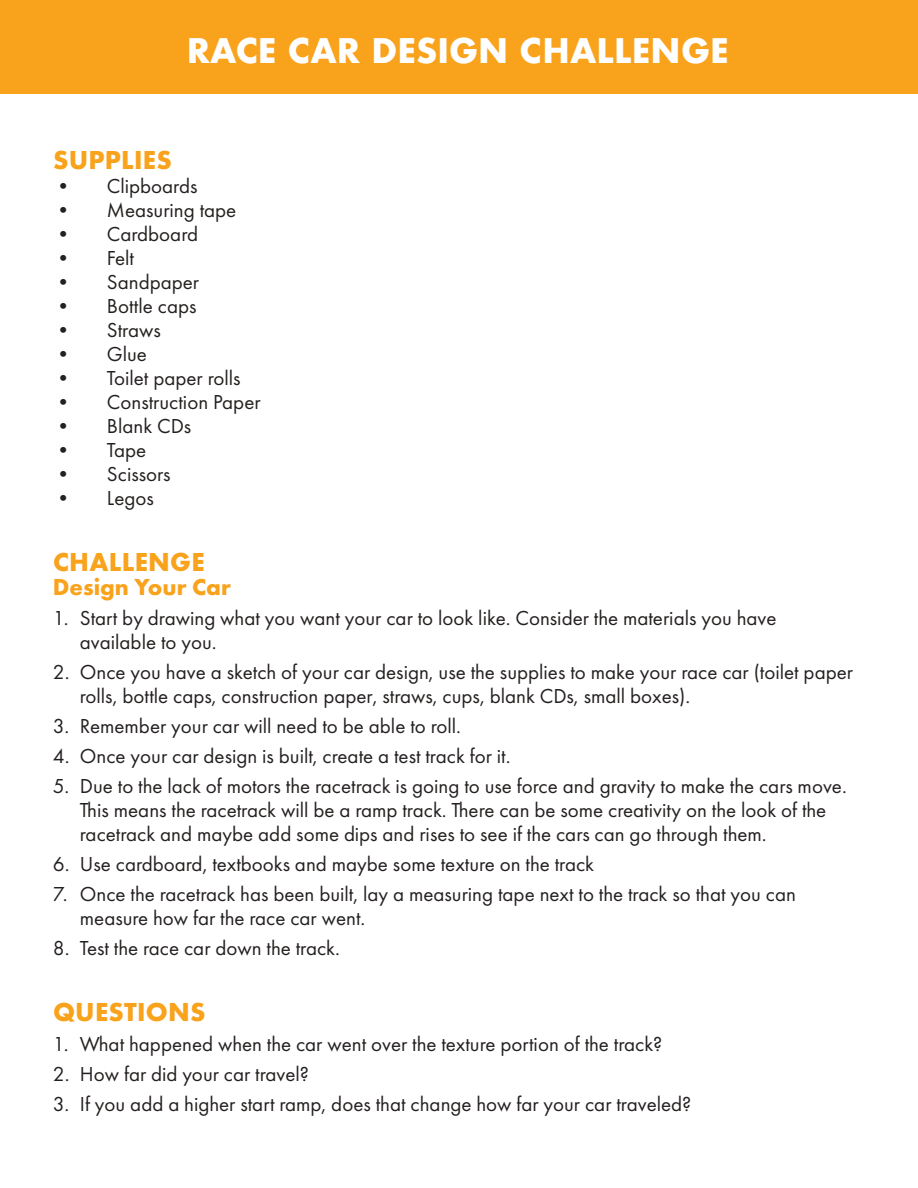
<style>
.page{position:relative;width:918px;height:1188px;background:#fff}
.page>*{position:absolute;margin:0;border:0;box-sizing:border-box;transform-origin:0 0}
.t1{font:700 33px "Futura";color:#fff}
.t2{font:700 27px "Futura PT";letter-spacing:.01em;color:#f9a21c}
.t3{font:700 24px "Futura PT";color:#f9a21c}
.t4{font:21px/24px "Futura PT";color:#24201f}
</style>
<div class="page">
<div style="left:0;top:0;width:918px;height:94px;background:#f9a21c"></div>
<h1 class="t1" style="left:187px;top:27px;width:544px">RACE CAR DESIGN CHALLENGE</h1>
<p class="t2" style="left:53px;top:143px;width:120px">SUPPLIES</p>
<p class="t4" style="left:53px;top:174px;width:146px">• Clipboards</p>
<p class="t4" style="left:53px;top:198px;width:185px">• Measuring tape</p>
<p class="t4" style="left:53px;top:222px;width:147px">• Cardboard</p>
<p class="t4" style="left:53px;top:246px;width:83px">• Felt</p>
<p class="t4" style="left:53px;top:270px;width:148px">• Sandpaper</p>
<p class="t4" style="left:53px;top:294px;width:145px">• Bottle caps</p>
<p class="t4" style="left:53px;top:318px;width:109px">• Straws</p>
<p class="t4" style="left:53px;top:342px;width:96px">• Glue</p>
<p class="t4" style="left:53px;top:366px;width:189px">• Toilet paper rolls</p>
<p class="t4" style="left:53px;top:390px;width:209px">• Construction Paper</p>
<p class="t4" style="left:53px;top:414px;width:140px">• Blank CDs</p>
<p class="t4" style="left:53px;top:438px;width:95px">• Tape</p>
<p class="t4" style="left:53px;top:462px;width:119px">• Scissors</p>
<p class="t4" style="left:53px;top:486px;width:103px">• Legos</p>
<p class="t2" style="left:53px;top:545px;width:153px">CHALLENGE</p>
<p class="t3" style="left:53px;top:572px;width:180px">Design Your Car</p>
<p class="t4" style="left:80px;top:606px;width:698px;text-indent:-27px">1. Start by drawing what you want your car to look like. Consider the materials you have available to you.</p>
<p class="t4" style="left:80px;top:660px;width:775px;text-indent:-27px">2. Once you have a sketch of your car design, use the supplies to make your race car (toilet paper rolls, bottle caps, construction paper, straws, cups, blank CDs, small boxes).</p>
<p class="t4" style="left:53px;top:714px;width:410px">3. Remember your car will need to be able to roll.</p>
<p class="t4" style="left:53px;top:744px;width:459px">4. Once your car design is built, create a test track for it.</p>
<p class="t4" style="left:80px;top:774px;width:768px;text-indent:-27px">5. Due to the lack of motors the racetrack is going to use force and gravity to make the cars move.<br>This means the racetrack will be a ramp track. There can be some creativity on the look of the racetrack and maybe add some dips and rises to see if the cars can go through them.</p>
<p class="t4" style="left:53px;top:852px;width:543px">6. Use cardboard, textbooks and maybe some texture on the track</p>
<p class="t4" style="left:80px;top:882px;width:718px;text-indent:-27px">7. Once the racetrack has been built, lay a measuring tape next to the track so that you can measure how far the race car went.</p>
<p class="t4" style="left:53px;top:936px;width:289px">8. Test the race car down the track.</p>
<p class="t2" style="left:53px;top:995px;width:154px">QUESTIONS</p>
<p class="t4" style="left:53px;top:1032px;width:611px">1. What happened when the car went over the texture portion of the track?</p>
<p class="t4" style="left:53px;top:1062px;width:258px">2. How far did your car travel?</p>
<p class="t4" style="left:53px;top:1092px;width:640px">3. If you add a higher start ramp, does that change how far your car traveled?</p>
</div>
